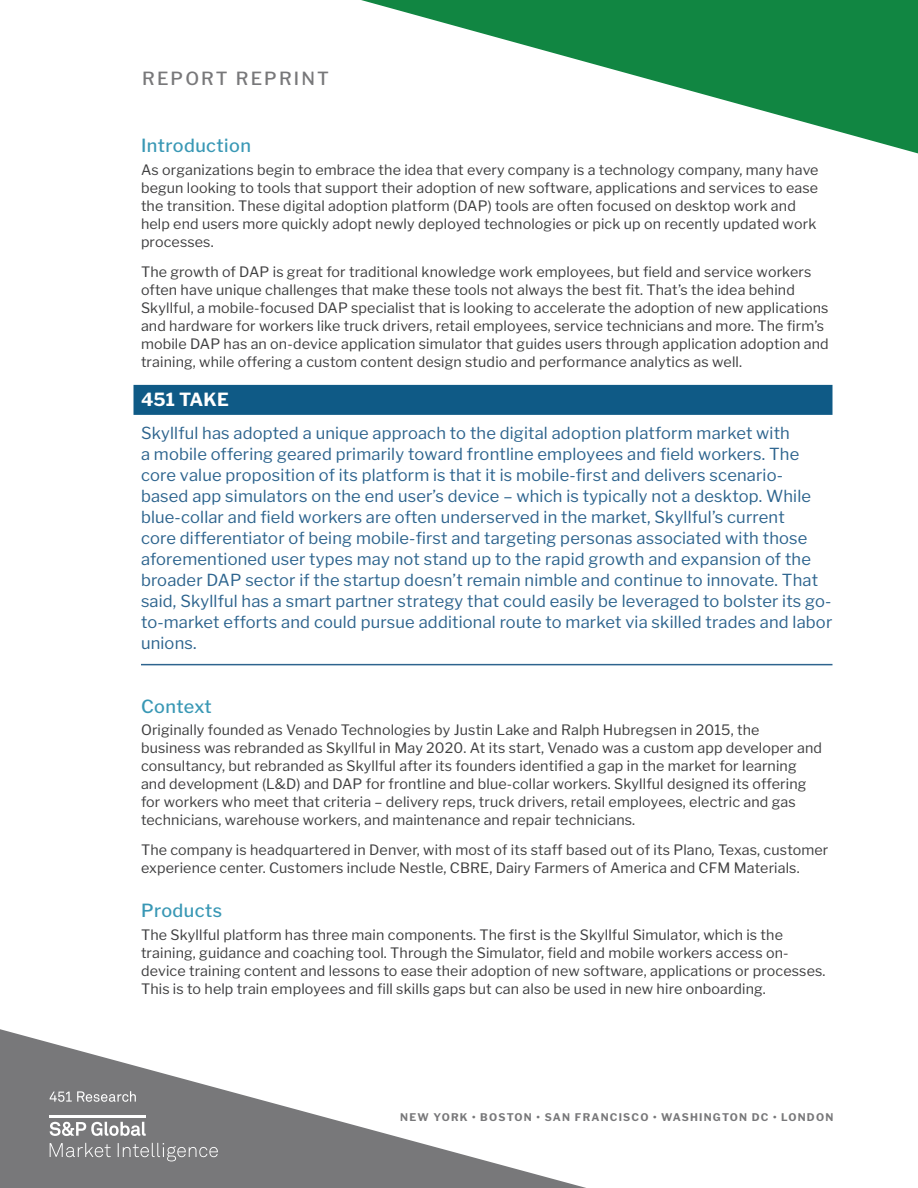
<style>
.page{position:relative;width:918px;height:1188px;background:#fff}
.page>*{position:absolute;margin:0;border:0;box-sizing:border-box;transform-origin:0 0}
.t1{font:500 18px "Libre Franklin";letter-spacing:.025em;color:#3998b5}
.t2{font:500 18px "Libre Franklin";letter-spacing:.12em;color:#78787a}
._451_Take_Header_new{font:700 18px "Libre Franklin";letter-spacing:.01em;color:#fff}
._451_Take_Body_new{font:16.5px/21px "Libre Franklin";letter-spacing:.01em;color:#2d648e}
.Libre_Franklin_Body{font:14.25px/18px "Libre Franklin";letter-spacing:.01em;color:#3e3e3f}
.t3{font:700 10.5px "Libre Franklin";letter-spacing:.115em;color:#78787a}
</style>
<div class="page">
<svg style="left:0;top:1029px;width:586px;height:159px"></svg>
<svg style="left:361px;top:0;width:557px;height:154px"></svg>
<svg style="left:50px;top:1143px;width:168px;height:18px;background:#8c8c8d"></svg>
<svg style="left:50px;top:1121px;width:96px;height:15px"></svg>
<hr style="left:50px;top:1115px;width:96px;height:3px;background:#fff">
<svg style="left:50px;top:1091px;width:86px;height:11px"></svg>
<div style="left:134px;top:385px;width:698px;height:30px;background:#0f5a86"></div>
<hr style="left:141px;top:664px;width:691px;height:1px;background:#2d648e">
<p class="t2" style="left:142px;top:68px;width:188px">REPORT REPRINT</p>
<h1 class="t1" style="left:141px;top:135px;width:111px">Introduction</h1>
<p class="Libre_Franklin_Body" style="left:141px;top:161px;width:679px">As organizations begin to embrace the idea that every company is a technology company, many have begun looking to tools that support their adoption of new software, applications and services to ease the transition. These digital adoption platform (DAP) tools are often focused on desktop work and help end users more quickly adopt newly deployed technologies or pick up on recently updated work processes.</p>
<p class="Libre_Franklin_Body" style="left:141px;top:263px;width:689px">The growth of DAP is great for traditional knowledge work employees, but field and service workers often have unique challenges that make these tools not always the best fit. That’s the idea behind Skyllful, a mobile-focused DAP specialist that is looking to accelerate the adoption of new applications and hardware for workers like truck drivers, retail employees, service technicians and more. The firm’s mobile DAP has an on-device application simulator that guides users through application adoption and training, while offering a custom content design studio and performance analytics as well.</p>
<p class="_451_Take_Header_new" style="left:141px;top:389px;width:89px">451 TAKE</p>
<p class="_451_Take_Body_new" style="left:141px;top:422px;width:693px">Skyllful has adopted a unique approach to the digital adoption platform market with<br>a mobile offering geared primarily toward frontline employees and field workers. The core value proposition of its platform is that it is mobile-first and delivers scenario&shy;based app simulators on the end user’s device – which is typically not a desktop. While blue-collar and field workers are often underserved in the market, Skyllful’s current<br>core differentiator of being mobile-first and targeting personas associated with those aforementioned user types may not stand up to the rapid growth and expansion of the broader DAP sector if the startup doesn’t remain nimble and continue to innovate. That said, Skyllful has a smart partner strategy that could easily be leveraged to bolster its go&shy;to-market efforts and could pursue additional route to market via skilled trades and labor unions.</p>
<h1 class="t1" style="left:141px;top:695px;width:72px">Context</h1>
<p class="Libre_Franklin_Body" style="left:141px;top:721px;width:683px">Originally founded as Venado Technologies by Justin Lake and Ralph Hubregsen in 2015, the business was rebranded as Skyllful in May 2020. At its start, Venado was a custom app developer and consultancy, but rebranded as Skyllful after its founders identified a gap in the market for learning and development (L&amp;D) and DAP for frontline and blue-collar workers. Skyllful designed its offering for workers who meet that criteria – delivery reps, truck drivers, retail employees, electric and gas technicians, warehouse workers, and maintenance and repair technicians.</p>
<p class="Libre_Franklin_Body" style="left:141px;top:841px;width:689px">The company is headquartered in Denver, with most of its staff based out of its Plano, Texas, customer experience center. Customers include Nestle, CBRE, Dairy Farmers of America and CFM Materials.</p>
<h1 class="t1" style="left:141px;top:900px;width:83px">Products</h1>
<p class="Libre_Franklin_Body" style="left:141px;top:926px;width:686px">The Skyllful platform has three main components. The first is the Skyllful Simulator, which is the training, guidance and coaching tool. Through the Simulator, field and mobile workers access on&shy;device training content and lessons to ease their adoption of new software, applications or processes.<br>This is to help train employees and fill skills gaps but can also be used in new hire onboarding.</p>
<p class="t3" style="left:400px;top:1111px;width:434px">NEW YORK • BOSTON • SAN FRANCISCO • WASHINGTON DC • LONDON</p>
</div>
